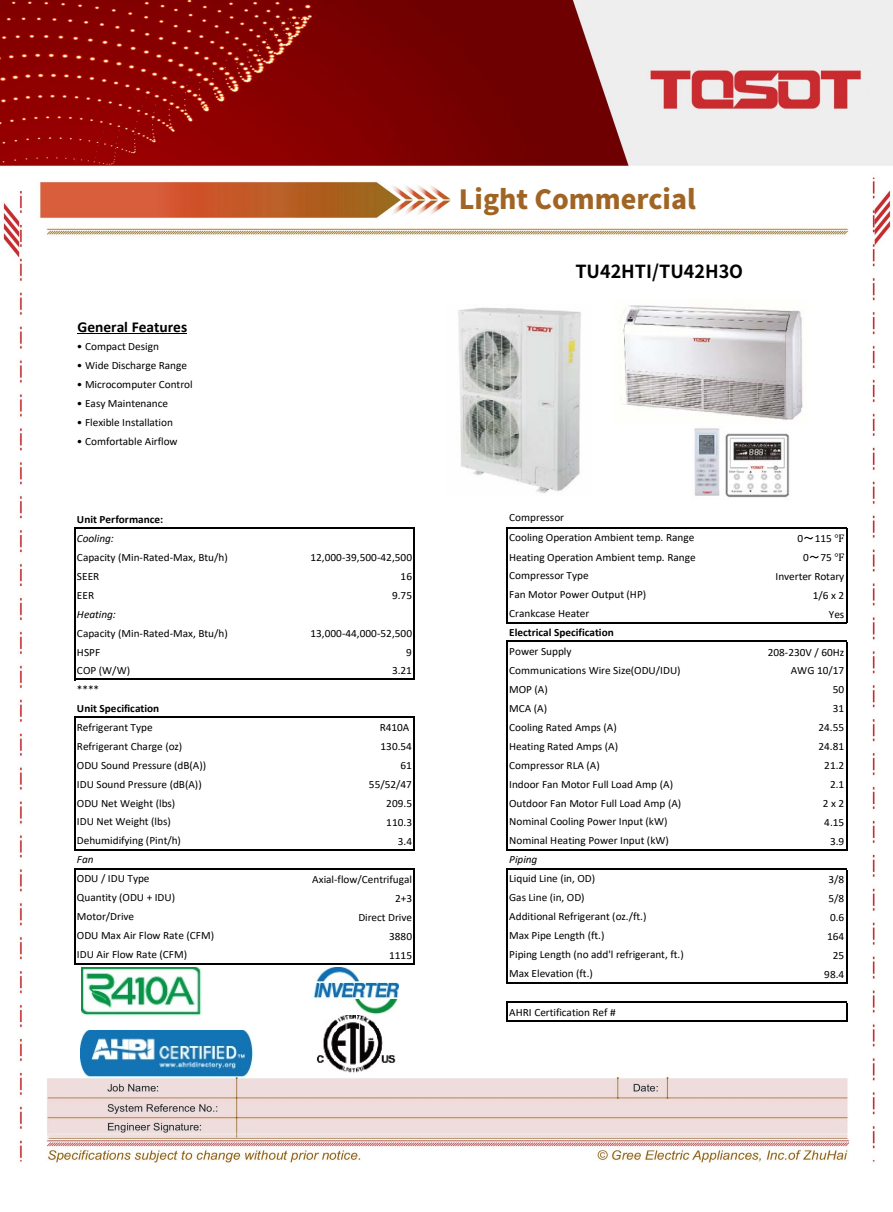
<style>
.page{position:relative;width:893px;height:1212px;background:#fff}
.page>*{position:absolute;margin:0;border:0;box-sizing:border-box;transform-origin:0 0}
.t1{font:800 26.4px "Source Han Sans CN";color:#a06524}
.t2{font:700 18px "Source Han Sans CN";color:#000}
.t3{font:700 15.15px "Calibri";letter-spacing:-.005em;color:#000}
.t4{font:15.15px "Calibri";color:#000}
.t5{font:11.1px "Calibri";letter-spacing:-.005em;color:#000}
.t6{font:700 11.1px "Calibri";color:#000}
.t7{font:italic 11.1px "Calibri";letter-spacing:-.005em;color:#000}
.s1{font-family:"MS Gothic"}
.s2{font-family:"Cambria Math"}
</style>
<div class="page">
<img style="left:0;top:0;width:893px;height:1164px">
<hr style="left:77px;top:333px;width:110px;height:1px;background:#000">
<hr style="left:75px;top:527px;width:340px;height:1px;background:#000">
<hr style="left:506px;top:527px;width:2px;height:96px;background:#000">
<hr style="left:846px;top:528px;width:1px;height:95px;background:#000">
<hr style="left:74px;top:527px;width:1px;height:153px;background:#000">
<hr style="left:414px;top:528px;width:1px;height:152px;background:#000">
<hr style="left:75px;top:849px;width:340px;height:2px;background:#000">
<hr style="left:74px;top:717px;width:1px;height:134px;background:#000">
<hr style="left:414px;top:718px;width:1px;height:133px;background:#000">
<hr style="left:75px;top:868px;width:340px;height:2px;background:#000">
<hr style="left:506px;top:641px;width:2px;height:210px;background:#000">
<hr style="left:846px;top:642px;width:1px;height:209px;background:#000">
<hr style="left:506px;top:868px;width:2px;height:116px;background:#000">
<hr style="left:846px;top:870px;width:1px;height:114px;background:#000">
<hr style="left:74px;top:868px;width:1px;height:97px;background:#000">
<svg style="left:846px;top:1003px;width:1px;height:17px"></svg>
<hr style="left:414px;top:870px;width:1px;height:95px;background:#000">
<hr style="left:506px;top:1001px;width:2px;height:20px;background:#000">
<hr style="left:508px;top:527px;width:339px;height:1px;background:#000">
<hr style="left:508px;top:622px;width:339px;height:1px;background:#000">
<hr style="left:508px;top:641px;width:339px;height:1px;background:#000">
<hr style="left:75px;top:679px;width:340px;height:1px;background:#000">
<hr style="left:75px;top:717px;width:340px;height:1px;background:#000">
<hr style="left:508px;top:849px;width:339px;height:2px;background:#000">
<hr style="left:508px;top:868px;width:339px;height:2px;background:#000">
<hr style="left:75px;top:963px;width:340px;height:2px;background:#000">
<hr style="left:508px;top:982px;width:339px;height:2px;background:#000">
<hr style="left:508px;top:1001px;width:339px;height:2px;background:#000">
<hr style="left:508px;top:1020px;width:339px;height:1px;background:#000">
<img style="left:80px;top:1030px;width:172px;height:46px">
<img style="left:316px;top:1015px;width:81px;height:59px">
<img style="left:314px;top:968px;width:84px;height:47px">
<img style="left:82px;top:968px;width:120px;height:47px">
<img style="left:692px;top:426px;width:99px;height:73px">
<img style="left:446px;top:304px;width:144px;height:192px">
<img style="left:615px;top:299px;width:191px;height:124px">
<h1 class="t1" style="left:459px;top:185px;width:238px">Light Commercial</h1>
<h3 class="t3" style="left:77px;top:316px;width:111px">General Features</h3>
<p class="t5" style="left:77px;top:338px;width:84px">• Compact Design</p>
<p class="t5" style="left:77px;top:357px;width:112px">• Wide Discharge Range</p>
<p class="t5" style="left:77px;top:376px;width:117px">• Microcomputer Control</p>
<p class="t5" style="left:77px;top:395px;width:93px">• Easy Maintenance</p>
<p class="t5" style="left:77px;top:414px;width:97px">• Flexible Installation</p>
<p class="t5" style="left:77px;top:433px;width:102px">• Comfortable Airflow</p>
<h3 class="t4" style="left:602px;top:256px;width:36px">Date:</h3>
<h2 class="t2" style="left:575px;top:262px;width:169px">TU42HTI/TU42H3O</h2>
<p class="t6" style="left:77px;top:511px;width:88px">Unit Performance:</p>
<p class="t5" style="left:509px;top:510px;width:56px">Compressor</p>
<p class="t7" style="left:77px;top:530px;width:38px">Cooling:</p>
<p class="t5" style="left:509px;top:529px;width:187px">Cooling Operation Ambient temp. Range</p>
<p class="t5" style="left:797px;top:530px;width:48px">0<span class="s1">～</span>115 <span class="s2">℉</span></p>
<p class="t5" style="left:77px;top:549px;width:152px">Capacity (Min‐Rated‐Max, Btu/h)</p>
<p class="t5" style="left:311px;top:549px;width:103px">12,000‐39,500‐42,500</p>
<p class="t5" style="left:509px;top:549px;width:188px">Heating Operation Ambient temp. Range</p>
<p class="t5" style="left:803px;top:549px;width:43px">0<span class="s1">～</span>75 <span class="s2">℉</span></p>
<p class="t5" style="left:77px;top:568px;width:24px">SEER</p>
<p class="t5" style="left:401px;top:568px;width:13px">16</p>
<p class="t5" style="left:509px;top:567px;width:81px">Compressor Type</p>
<p class="t5" style="left:775px;top:568px;width:70px">Inverter Rotary</p>
<p class="t5" style="left:77px;top:587px;width:19px">EER</p>
<p class="t5" style="left:392px;top:587px;width:22px">9.75</p>
<p class="t5" style="left:509px;top:586px;width:139px">Fan Motor Power Output (HP)</p>
<p class="t5" style="left:813px;top:587px;width:33px">1/6 x 2</p>
<p class="t7" style="left:77px;top:606px;width:40px">Heating:</p>
<p class="t5" style="left:509px;top:605px;width:82px">Crankcase Heater</p>
<p class="t5" style="left:829px;top:606px;width:17px">Yes</p>
<p class="t5" style="left:77px;top:625px;width:152px">Capacity (Min‐Rated‐Max, Btu/h)</p>
<p class="t5" style="left:311px;top:625px;width:103px">13,000‐44,000‐52,500</p>
<p class="t6" style="left:509px;top:624px;width:106px">Electrical Specification</p>
<p class="t5" style="left:77px;top:644px;width:25px">HSPF</p>
<p class="t5" style="left:406px;top:644px;width:7px">9</p>
<p class="t5" style="left:509px;top:643px;width:64px">Power Supply</p>
<p class="t5" style="left:768px;top:644px;width:78px">208‐230V / 60Hz</p>
<p class="t5" style="left:77px;top:663px;width:55px">COP (W/W)</p>
<p class="t5" style="left:392px;top:663px;width:22px">3.21</p>
<p class="t5" style="left:509px;top:662px;width:173px">Communications Wire Size(ODU/IDU)</p>
<p class="t5" style="left:791px;top:663px;width:55px">AWG 10/17</p>
<p class="t5" style="left:77px;top:682px;width:24px">****</p>
<p class="t5" style="left:509px;top:681px;width:40px">MOP (A)</p>
<p class="t5" style="left:833px;top:682px;width:13px">50</p>
<p class="t6" style="left:77px;top:700px;width:84px">Unit Specification</p>
<p class="t5" style="left:509px;top:700px;width:40px">MCA (A)</p>
<p class="t5" style="left:833px;top:701px;width:13px">31</p>
<p class="t5" style="left:77px;top:719px;width:77px">Refrigerant Type</p>
<p class="t5" style="left:380px;top:720px;width:31px">R410A</p>
<p class="t5" style="left:509px;top:719px;width:109px">Cooling Rated Amps (A)</p>
<p class="t5" style="left:818px;top:720px;width:27px">24.55</p>
<p class="t5" style="left:77px;top:738px;width:107px">Refrigerant Charge (oz)</p>
<p class="t5" style="left:381px;top:739px;width:33px">130.54</p>
<p class="t5" style="left:509px;top:738px;width:110px">Heating Rated Amps (A)</p>
<p class="t5" style="left:818px;top:739px;width:27px">24.81</p>
<p class="t5" style="left:77px;top:757px;width:131px">ODU Sound Pressure (dB(A))</p>
<p class="t5" style="left:401px;top:758px;width:13px">61</p>
<p class="t5" style="left:509px;top:757px;width:92px">Compressor RLA (A)</p>
<p class="t5" style="left:824px;top:758px;width:22px">21.2</p>
<p class="t5" style="left:77px;top:776px;width:126px">IDU Sound Pressure (dB(A))</p>
<p class="t5" style="left:369px;top:777px;width:45px">55/52/47</p>
<p class="t5" style="left:509px;top:776px;width:165px">Indoor Fan Motor Full Load Amp (A)</p>
<p class="t5" style="left:830px;top:777px;width:16px">2.1</p>
<p class="t5" style="left:77px;top:795px;width:100px">ODU Net Weight (lbs)</p>
<p class="t5" style="left:386px;top:796px;width:27px">209.5</p>
<p class="t5" style="left:509px;top:795px;width:174px">Outdoor Fan Motor Full Load Amp (A)</p>
<p class="t5" style="left:823px;top:796px;width:23px">2 x 2</p>
<p class="t5" style="left:77px;top:814px;width:95px">IDU Net Weight (lbs)</p>
<p class="t5" style="left:386px;top:815px;width:27px">110.3</p>
<p class="t5" style="left:509px;top:814px;width:160px">Nominal Cooling Power Input (kW)</p>
<p class="t5" style="left:824px;top:815px;width:22px">4.15</p>
<p class="t5" style="left:77px;top:833px;width:106px">Dehumidifying (Pint/h)</p>
<p class="t5" style="left:398px;top:834px;width:16px">3.4</p>
<p class="t5" style="left:509px;top:833px;width:161px">Nominal Heating Power Input (kW)</p>
<p class="t5" style="left:830px;top:834px;width:16px">3.9</p>
<p class="t7" style="left:77px;top:852px;width:18px">Fan</p>
<p class="t7" style="left:509px;top:852px;width:30px">Piping</p>
<p class="t5" style="left:77px;top:871px;width:74px">ODU / IDU Type</p>
<p class="t5" style="left:312px;top:872px;width:101px">Axial‐flow/Centrifugal</p>
<p class="t5" style="left:509px;top:871px;width:88px">Liquid Line (in, OD)</p>
<p class="t5" style="left:828px;top:872px;width:17px">3/8</p>
<p class="t5" style="left:77px;top:890px;width:100px">Quantity (ODU + IDU)</p>
<p class="t5" style="left:395px;top:891px;width:19px">2+3</p>
<p class="t5" style="left:509px;top:890px;width:77px">Gas Line (in, OD)</p>
<p class="t5" style="left:828px;top:891px;width:17px">5/8</p>
<p class="t5" style="left:77px;top:909px;width:59px">Motor/Drive</p>
<p class="t5" style="left:358px;top:910px;width:55px">Direct Drive</p>
<p class="t5" style="left:509px;top:909px;width:139px">Additional Refrigerant (oz./ft.)</p>
<p class="t5" style="left:830px;top:910px;width:16px">0.6</p>
<p class="t5" style="left:77px;top:928px;width:139px">ODU Max Air Flow Rate (CFM)</p>
<p class="t5" style="left:389px;top:929px;width:24px">3880</p>
<p class="t5" style="left:509px;top:928px;width:97px">Max Pipe Length (ft.)</p>
<p class="t5" style="left:827px;top:929px;width:19px">164</p>
<p class="t5" style="left:77px;top:947px;width:112px">IDU Air Flow Rate (CFM)</p>
<p class="t5" style="left:389px;top:948px;width:24px">1115</p>
<p class="t5" style="left:509px;top:947px;width:176px">Piping Length (no add'l refrigerant, ft.)</p>
<p class="t5" style="left:833px;top:948px;width:13px">25</p>
<p class="t5" style="left:509px;top:966px;width:85px">Max Elevation (ft.)</p>
<p class="t5" style="left:824px;top:967px;width:22px">98.4</p>
<p class="t5" style="left:509px;top:1005px;width:108px">AHRI Certification Ref #</p>
</div>
